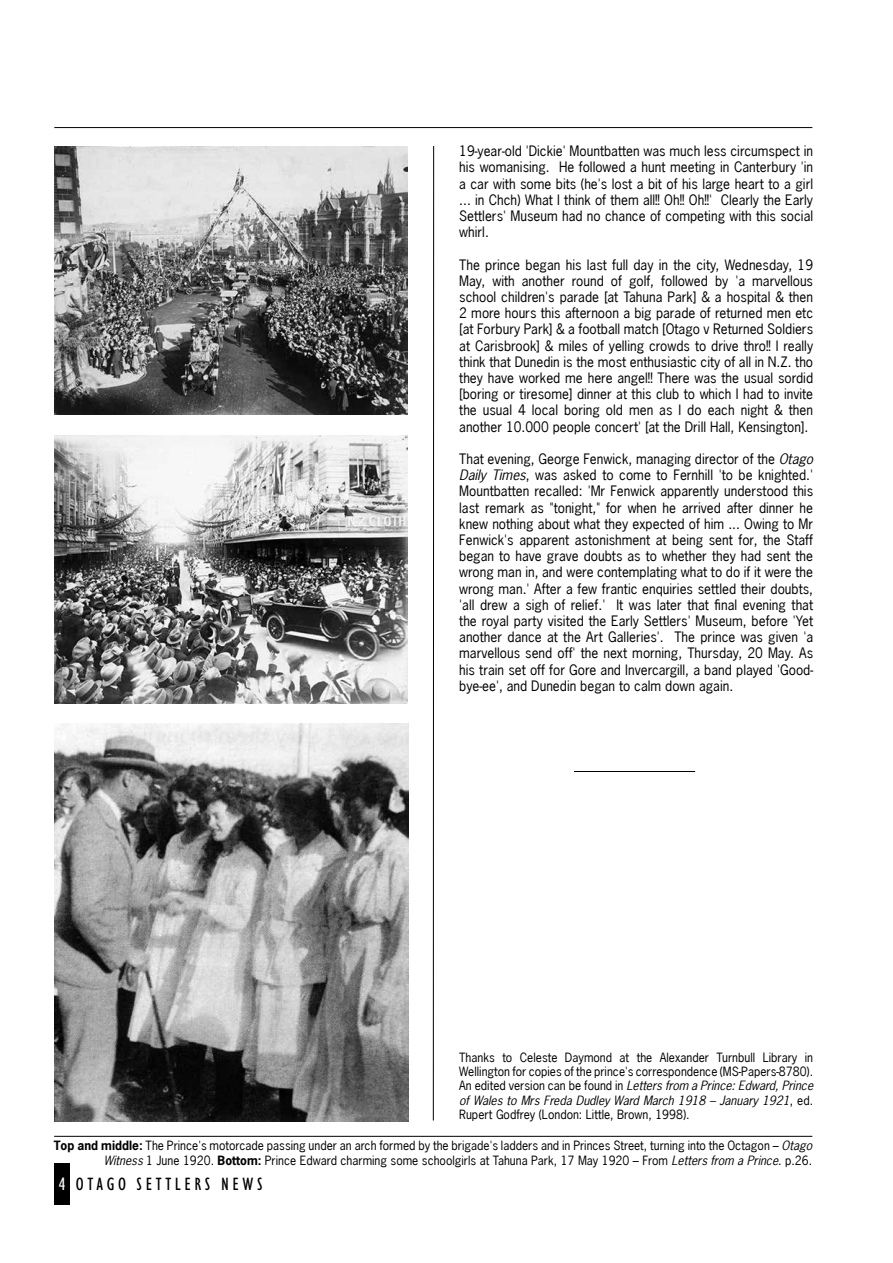
<style>
.page{position:relative;width:893px;height:1263px;background:#fff}
.page>*{position:absolute;margin:0;border:0;box-sizing:border-box;transform-origin:0 0}
.t1{font:condensed 18px "Humanist 521 BT";letter-spacing:.2em;color:#000}
.t2{font:13.5px/16.2px "News Gothic Macron";color:#000;text-align:justify}
.t3{font:12px/14.4px "News Gothic Macron";color:#000;text-align:right}
.t4{font:12px/14.4px "News Gothic Oblique Macron";color:#000}
.s1{font-family:"News Gothic Oblique Macron"}
.s2{font-family:"News Gothic Macron"}
.s3{font-family:"News Gothic Bold Macron"}
.s4{color:#fff}
</style>
<div class="page">
<img style="left:54px;top:724px;width:354px;height:397px">
<div style="left:54px;top:1164px;width:16px;height:41px;background:#000"></div>
<hr style="left:54px;top:1136px;width:758px;height:1px;background:#000">
<hr style="left:54px;top:127px;width:758px;height:1px;background:#000">
<hr style="left:433px;top:146px;width:1px;height:974px;background:#000">
<img style="left:54px;top:147px;width:354px;height:268px">
<img style="left:54px;top:436px;width:354px;height:268px">
<hr style="left:574px;top:771px;width:121px;height:1px;background:#000">
<p class="t2" style="left:459px;top:143px;width:355px">19-year-old 'Dickie' Mountbatten was much less circumspect in his womanising. He followed a hunt meeting in Canterbury 'in a car with some bits (he's lost a bit of his large heart to a girl ... in Chch) What I think of them all!! Oh!! Oh!!' Clearly the Early Settlers' Museum had no chance of competing with this social whirl.</p>
<p class="t2" style="left:459px;top:256px;width:355px">The prince began his last full day in the city, Wednesday, 19<br>May, with another round of golf, followed by 'a marvellous school children's parade [at Tahuna Park] &amp; a hospital &amp; then 2 more hours this afternoon a big parade of returned men etc [at Forbury Park] &amp; a football match [Otago v Returned Soldiers at Carisbrook] &amp; miles of yelling crowds to drive thro!! I really think that Dunedin is the most enthusiastic city of all in N.Z. tho they have worked me here angel!! There was the usual sordid [boring or tiresome] dinner at this club to which I had to invite the usual 4 local boring old men as I do each night &amp; then another 10.000 people concert' [at the Drill Hall, Kensington].</p>
<p class="t2" style="left:459px;top:451px;width:355px">That evening, George Fenwick, managing director of the <span class="s1">Otago Daily Times</span>, was asked to come to Fernhill 'to be knighted.' Mountbatten recalled: 'Mr Fenwick apparently understood this last remark as "tonight," for when he arrived after dinner he knew nothing about what they expected of him ... Owing to Mr Fenwick's apparent astonishment at being sent for, the Staff began to have grave doubts as to whether they had sent the wrong man in, and were contemplating what to do if it were the wrong man.' After a few frantic enquiries settled their doubts, 'all drew a sigh of relief.' It was later that final evening that the royal party visited the Early Settlers' Museum, before 'Yet another dance at the Art Galleries'. The prince was given 'a marvellous send off' the next morning, Thursday, 20 May. As his train set off for Gore and Invercargill, a band played 'Good&shy;bye-ee', and Dunedin began to calm down again.</p>
<p class="t3" style="left:459px;top:1050px;width:355px;text-align:left">Thanks to Celeste Daymond at the Alexander Turnbull Library in<br>Wellington for copies of the prince's correspondence (MS-Papers-8780).</p>
<p class="t4" style="left:459px;top:1079px;width:355px"><span class="s2">An edited version can be found in</span> Letters from a Prince: Edward, Prince of Wales to Mrs Freda Dudley Ward March 1918 – January 1921<span class="s2">, ed.</span></p>
<p class="t3" style="left:459px;top:1107px;width:232px">Rupert Godfrey (London: Little, Brown, 1998).</p>
<p class="t3" style="left:54px;top:1138px;width:760px"><span class="s3">Top and middle:</span> The Prince's motorcade passing under an arch formed by the brigade's ladders and in Princes Street, turning into the Octagon – <span class="s1">Otago<br>Witness</span> 1 June 1920. <span class="s3">Bottom:</span> Prince Edward charming some schoolgirls at Tahuna Park, 17 May 1920 – From <span class="s1">Letters from a Prince</span>. p.26.</p>
<h1 class="t1" style="left:59px;top:1174px;width:206px"><span class="s4">4</span> OTAGO SETTLERS NEWS</h1>
</div>
